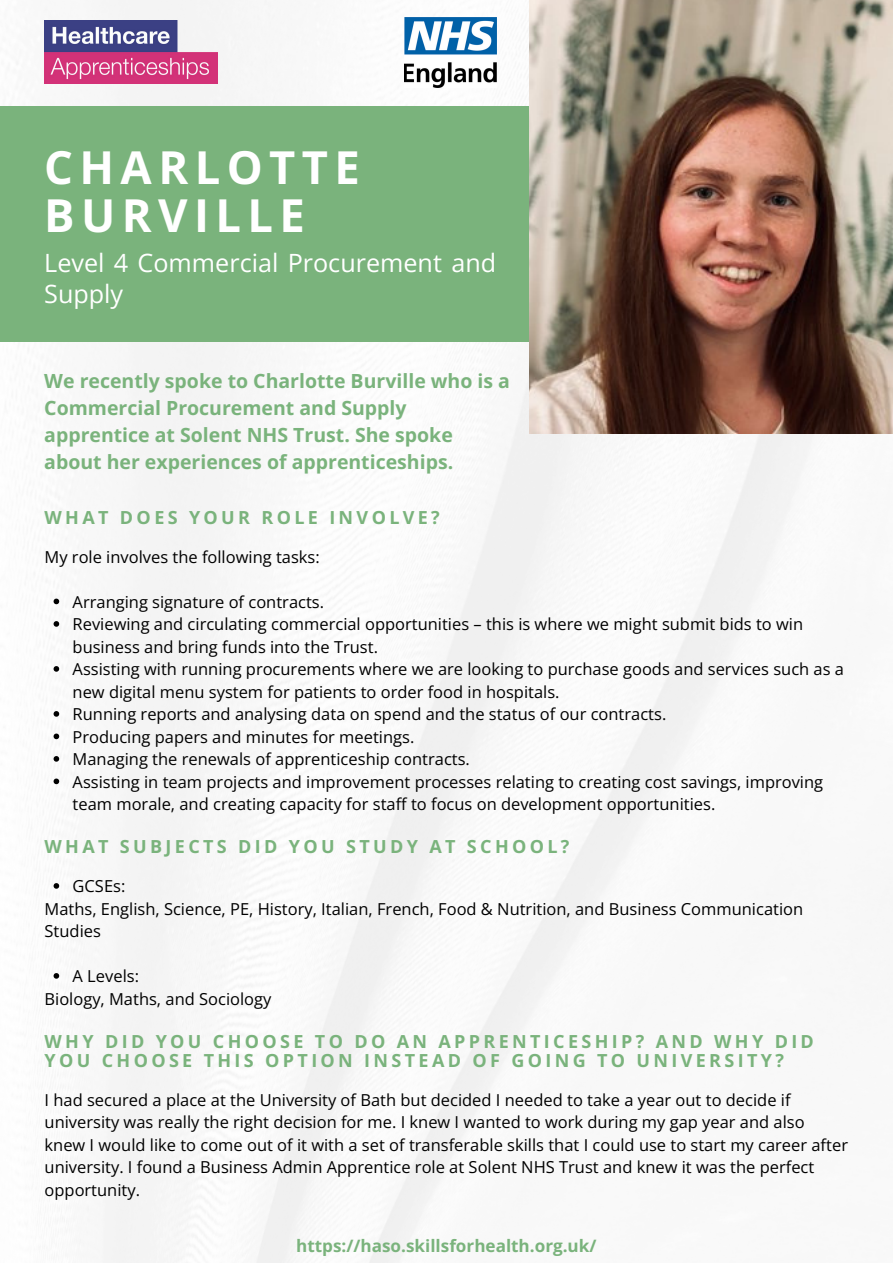
<style>
.page{position:relative;width:893px;height:1264px;background:#fff}
.page>*{position:absolute;margin:0;border:0;box-sizing:border-box;transform-origin:0 0}
.t1{font:700 45.3px "Open Sans";letter-spacing:.14em;color:#fff}
.t2{font:25.2px/30.3px "Open Sans";color:#fff}
.t3{font:700 19.5px/27px "Open Sans";color:#7ab37c}
.t4{font:700 18px/19px "Open Sans";letter-spacing:.185em;color:#7ab37c}
.t5{font:700 17.1px "Open Sans";color:#7ab37c}
.t6{font:16.5px/22.5px "Open Sans";color:#000}
</style>
<div class="page">
<img style="left:17px;top:0;width:875px;height:1262px">
<div style="left:0;top:106px;width:620px;height:236px;background:#7ab37c"></div>
<img style="left:529px;top:0;width:363px;height:433px">
<svg style="left:54px;top:598px;width:5px;height:6px"></svg>
<svg style="left:54px;top:621px;width:5px;height:5px"></svg>
<svg style="left:54px;top:666px;width:5px;height:5px"></svg>
<svg style="left:54px;top:711px;width:5px;height:5px"></svg>
<svg style="left:54px;top:733px;width:5px;height:6px"></svg>
<svg style="left:54px;top:756px;width:5px;height:5px"></svg>
<svg style="left:54px;top:778px;width:5px;height:6px"></svg>
<img style="left:44px;top:20px;width:173px;height:63px">
<img style="left:404px;top:17px;width:92px;height:70px">
<svg style="left:54px;top:883px;width:5px;height:5px"></svg>
<svg style="left:54px;top:973px;width:5px;height:5px"></svg>
<p class="t1" style="left:44px;top:135px;width:317px">CHARLOTTE</p>
<p class="t1" style="left:44px;top:184px;width:262px">BURVILLE</p>
<p class="t2" style="left:44px;top:247px;width:453px">Level 4 Commercial Procurement and<br>Supply</p>
<p class="t3" style="left:44px;top:366px;width:467px">We recently spoke to Charlotte Burville who is a Commercial Procurement and Supply apprentice at Solent NHS Trust. She spoke about her experiences of apprenticeships.</p>
<p class="t4" style="left:45px;top:507px;width:397px">WHAT DOES YOUR ROLE INVOLVE?</p>
<p class="t6" style="left:45px;top:545px;width:276px">My role involves the following tasks:</p>
<p class="t6" style="left:73px;top:590px;width:253px">Arranging signature of contracts.</p>
<p class="t6" style="left:73px;top:612px;width:732px">Reviewing and circulating commercial opportunities – this is where we might submit bids to win business and bring funds into the Trust.</p>
<p class="t6" style="left:73px;top:657px;width:772px">Assisting with running procurements where we are looking to purchase goods and services such as a new digital menu system for patients to order food in hospitals.</p>
<p class="t6" style="left:73px;top:702px;width:595px">Running reports and analysing data on spend and the status of our contracts.</p>
<p class="t6" style="left:73px;top:725px;width:343px">Producing papers and minutes for meetings.</p>
<p class="t6" style="left:73px;top:747px;width:399px">Managing the renewals of apprenticeship contracts.</p>
<p class="t6" style="left:73px;top:770px;width:752px">Assisting in team projects and improvement processes relating to creating cost savings, improving team morale, and creating capacity for staff to focus on development opportunities.</p>
<p class="t4" style="left:45px;top:836px;width:526px">WHAT SUBJECTS DID YOU STUDY AT SCHOOL?</p>
<p class="t6" style="left:73px;top:874px;width:54px">GCSEs:</p>
<p class="t6" style="left:45px;top:896px;width:760px">Maths, English, Science, PE, History, Italian, French, Food &amp; Nutrition, and Business Communication<br>Studies</p>
<p class="t6" style="left:73px;top:964px;width:68px">A Levels:</p>
<p class="t6" style="left:45px;top:986px;width:228px">Biology, Maths, and Sociology</p>
<p class="t4" style="left:45px;top:1031px;width:770px">WHY DID YOU CHOOSE TO DO AN APPRENTICESHIP? AND WHY DID<br>YOU CHOOSE THIS OPTION INSTEAD OF GOING TO UNIVERSITY?</p>
<p class="t6" style="left:45px;top:1088px;width:804px">I had secured a place at the University of Bath but decided I needed to take a year out to decide if university was really the right decision for me. I knew I wanted to work during my gap year and also knew I would like to come out of it with a set of transferable skills that I could use to start my career after university. I found a Business Admin Apprentice role at Solent NHS Trust and knew it was the perfect opportunity.</p>
<p class="t5" style="left:296px;top:1233px;width:302px">https://haso.skillsforhealth.org.uk/</p>
</div>
